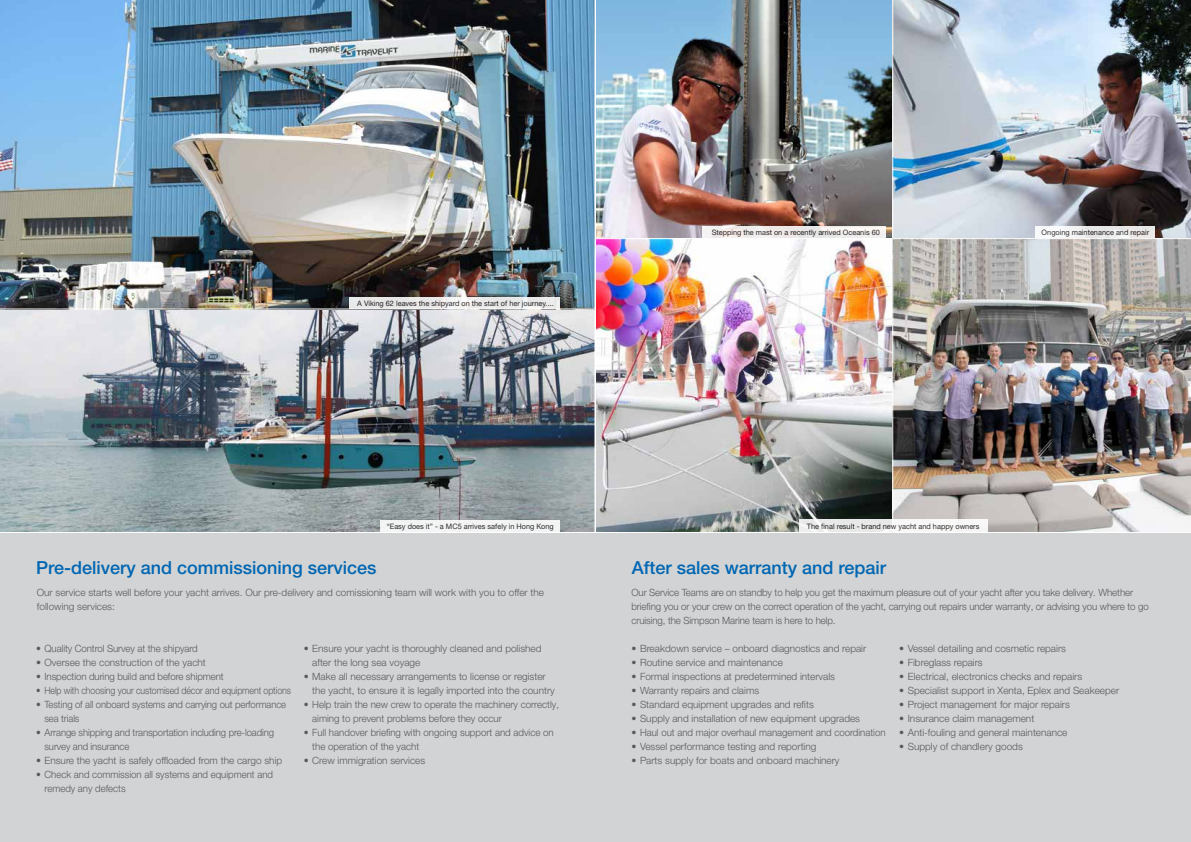
<style>
.page{position:relative;width:1191px;height:842px;background:#d1d3d4}
.page>*{position:absolute;margin:0;border:0;box-sizing:border-box;transform-origin:0 0}
.t1{font:500 18px "Helvetica Neue LT Pro";color:#0066b3}
.t2{font:300 10px/14px "Helvetica Neue LT Pro";color:#58595b}
.t3{font:300 10px/14px "Helvetica Neue LT Pro";color:#58595b;scale:.95 1}
.t4{font:300 10px/14px "Helvetica Neue LT Pro";color:#58595b;scale:.96 1}
.t5{font:300 10px "Helvetica Neue LT Pro";color:#58595b;scale:.88 1}
.t6{font:7.5px "Helvetica Neue LT Pro";color:#231f20}
</style>
<div class="page">
<img style="left:0;top:309px;width:595px;height:224px">
<img style="left:0;top:0;width:595px;height:309px">
<img style="left:595px;top:0;width:297px;height:238px">
<img style="left:892px;top:0;width:299px;height:238px">
<img style="left:597px;top:240px;width:294px;height:291px">
<div style="left:595px;top:238px;width:298px;height:295px;border:1px solid #fff"></div>
<img style="left:892px;top:238px;width:299px;height:295px">
<svg style="left:349px;top:297px;width:210px;height:11px;fill:#e9e9e8"></svg>
<svg style="left:702px;top:227px;width:183px;height:11px;fill:#efeeec"></svg>
<svg style="left:1035px;top:227px;width:119px;height:11px"></svg>
<svg style="left:799px;top:520px;width:188px;height:12px;fill:#f6f5f5"></svg>
<div style="left:380px;top:521px;width:179px;height:12px;background:#f3f3f4"></div>
<p class="t6" style="left:357px;top:298px;width:198px">A Viking 62 leaves the shipyard on the start of her journey....</p>
<p class="t6" style="left:711px;top:228px;width:170px">Stepping the mast on a recently arrived Oceanis 60</p>
<p class="t6" style="left:1041px;top:228px;width:109px">Ongoing maintenance and repair</p>
<p class="t6" style="left:387px;top:522px;width:169px">“Easy does it” - a MC5 arrives safely in Hong Kong</p>
<p class="t6" style="left:807px;top:521px;width:174px">The final result - brand new yacht and happy owners</p>
<h1 class="t1" style="left:36px;top:557px;width:342px">Pre-delivery and commissioning services</h1>
<h1 class="t1" style="left:631px;top:557px;width:256px">After sales warranty and repair</h1>
<p class="t2" style="left:37px;top:585px;width:508px">Our service starts well before your yacht arrives. Our pre-delivery and comissioning team will work with you to offer the following services:</p>
<p class="t2" style="left:36px;top:641px;width:163px">• Quality Control Survey at the shipyard</p>
<p class="t2" style="left:36px;top:655px;width:171px">• Oversee the construction of the yacht</p>
<p class="t2" style="left:36px;top:669px;width:189px">• Inspection during build and before shipment</p>
<p class="t5" style="left:36px;top:684px;width:291px">• Help with choosing your customised décor and equipment options</p>
<p class="t3" style="left:45px;top:697px;width:256px;text-indent:-9px">• Testing of all onboard systems and carrying out performance sea trials</p>
<p class="t3" style="left:45px;top:725px;width:243px;text-indent:-9px">• Arrange shipping and transportation including pre-loading survey and insurance</p>
<p class="t2" style="left:36px;top:753px;width:248px">• Ensure the yacht is safely offloaded from the cargo ship</p>
<p class="t4" style="left:45px;top:767px;width:239px;text-indent:-9px">• Check and commission all systems and equipment and remedy any defects</p>
<p class="t2" style="left:312px;top:641px;width:231px;text-indent:-8px">• Ensure your yacht is thoroughly cleaned and polished after the long sea voyage</p>
<p class="t2" style="left:312px;top:669px;width:244px;text-indent:-8px">• Make all necessary arrangements to license or register the yacht, to ensure it is legally imported into the country</p>
<p class="t2" style="left:312px;top:697px;width:248px;text-indent:-9px">• Help train the new crew to operate the machinery correctly, aiming to prevent problems before they occur</p>
<p class="t2" style="left:312px;top:725px;width:243px;text-indent:-9px">• Full handover briefing with ongoing support and advice on the operation of the yacht</p>
<p class="t2" style="left:304px;top:753px;width:123px">• Crew immigration services</p>
<p class="t2" style="left:631px;top:585px;width:519px">Our Service Teams are on standby to help you get the maximum pleasure out of your yacht after you take delivery. Whether briefing you or your crew on the correct operation of the yacht, carrying out repairs under warranty, or advising you where to go cruising, the Simpson Marine team is here to help.</p>
<p class="t2" style="left:899px;top:641px;width:168px">• Vessel detailing and cosmetic repairs</p>
<p class="t2" style="left:899px;top:655px;width:85px">• Fibreglass repairs</p>
<p class="t2" style="left:899px;top:669px;width:184px">• Electrical, electronics checks and repairs</p>
<p class="t2" style="left:899px;top:683px;width:221px">• Specialist support in Xenta, Eplex and Seakeeper</p>
<p class="t2" style="left:899px;top:697px;width:172px">• Project management for major repairs</p>
<p class="t2" style="left:899px;top:711px;width:137px">• Insurance claim management</p>
<p class="t2" style="left:899px;top:725px;width:170px">• Anti-fouling and general maintenance</p>
<p class="t2" style="left:899px;top:739px;width:125px">• Supply of chandlery goods</p>
<p class="t2" style="left:631px;top:641px;width:236px">• Breakdown service – onboard diagnostics and repair</p>
<p class="t2" style="left:631px;top:655px;width:153px">• Routine service and maintenance</p>
<p class="t2" style="left:631px;top:669px;width:205px">• Formal inspections at predetermined intervals</p>
<p class="t2" style="left:631px;top:683px;width:129px">• Warranty repairs and claims</p>
<p class="t2" style="left:631px;top:697px;width:184px">• Standard equipment upgrades and refits</p>
<p class="t2" style="left:631px;top:711px;width:230px">• Supply and installation of new equipment upgrades</p>
<p class="t2" style="left:631px;top:725px;width:255px">• Haul out and major overhaul management and coordination</p>
<p class="t2" style="left:631px;top:739px;width:186px">• Vessel performance testing and reporting</p>
<p class="t2" style="left:631px;top:753px;width:209px">• Parts supply for boats and onboard machinery</p>
</div>
